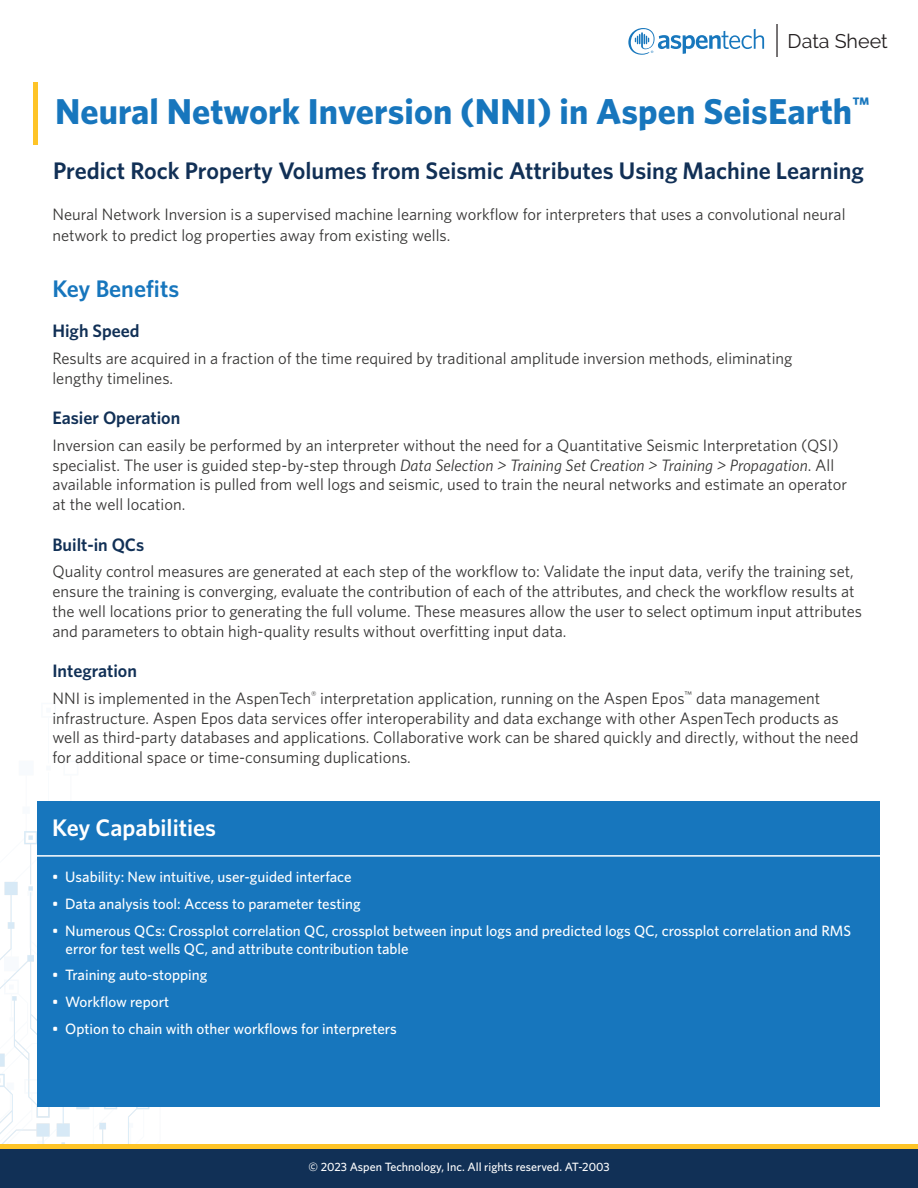
<style>
.page{position:relative;width:918px;height:1188px;background:#fff}
.page>*{position:absolute;margin:0;border:0;box-sizing:border-box;transform-origin:0 0}
.t1{font:700 36px "Whitney";letter-spacing:.005em;color:#1776bd}
.body{font:600 24px "Whitney";color:#113056}
.body-2{font:600 24px "Whitney";color:#fff}
.Header_Blue{font:600 24px "Whitney";color:#1776bd}
.body-3{font:19.65px "Raleway";color:#231f20}
.t2{font:600 18px "Whitney";color:#113056}
.BodyCopy_2{font:16.5px/19.8px "Whitney";color:#363534}
.body-4{font:500 15px/18px "Whitney";color:#fff}
.copyright{font:500 12px "Whitney";color:#fff}
.s1{font-style:italic}
</style>
<div class="page">
<img style="left:0;top:801px;width:283px;height:344px">
<hr style="left:34px;top:82px;width:4px;height:63px;background:#fec427">
<svg style="left:628px;top:28px;width:136px;height:27px"></svg>
<hr style="left:776px;top:24px;width:2px;height:33px;background:#231f20">
<div style="left:38px;top:801px;width:842px;height:306px;background:#1776bd"></div>
<hr style="left:34px;top:855px;width:852px;height:2px;background:#fff">
<div style="left:0;top:1149px;width:918px;height:39px;background:#113056"></div>
<hr style="left:0;top:1145px;width:918px;height:4px;background:#fec427">
<p class="body-3" style="left:788px;top:30px;width:102px">Data Sheet</p>
<p class="t1" style="left:55px;top:89px;width:816px">Neural Network Inversion (NNI) in Aspen SeisEarth<sup>™</sup></p>
<p class="body" style="left:53px;top:156px;width:812px">Predict Rock Property Volumes from Seismic Attributes Using Machine Learning</p>
<p class="BodyCopy_2" style="left:52px;top:203px;width:795px;line-height:21.6px">Neural Network Inversion is a supervised machine learning workflow for interpreters that uses a convolutional neural network to predict log properties away from existing wells.</p>
<p class="Header_Blue" style="left:52px;top:274px;width:128px">Key Benefits</p>
<h3 class="t2" style="left:52px;top:320px;width:89px">High Speed</h3>
<p class="BodyCopy_2" style="left:52px;top:348px;width:742px">Results are acquired in a fraction of the time required by traditional amplitude inversion methods, eliminating lengthy timelines.</p>
<h3 class="t2" style="left:52px;top:407px;width:129px">Easier Operation</h3>
<p class="BodyCopy_2" style="left:52px;top:435px;width:796px">Inversion can easily be performed by an interpreter without the need for a Quantitative Seismic Interpretation (QSI) specialist. The user is guided step-by-step through <span class="s1">Data Selection &gt; Training Set Creation &gt; Training &gt; Propagation</span>. All available information is pulled from well logs and seismic, used to train the neural networks and estimate an operator at the well location.</p>
<h3 class="t2" style="left:52px;top:534px;width:93px">Built-in QCs</h3>
<p class="BodyCopy_2" style="left:52px;top:561px;width:811px">Quality control measures are generated at each step of the workflow to: Validate the input data, verify the training set, ensure the training is converging, evaluate the contribution of each of the attributes, and check the workflow results at the well locations prior to generating the full volume. These measures allow the user to select optimum input attributes and parameters to obtain high-quality results without overfitting input data.</p>
<h3 class="t2" style="left:52px;top:660px;width:86px">Integration</h3>
<p class="BodyCopy_2" style="left:52px;top:688px;width:808px">NNI is implemented in the AspenTech<sup>®</sup> interpretation application, running on the Aspen Epos<sup>™</sup> data management infrastructure. Aspen Epos data services offer interoperability and data exchange with other AspenTech products as well as third-party databases and applications. Collaborative work can be shared quickly and directly, without the need for additional space or time-consuming duplications.</p>
<p class="body-2" style="left:52px;top:813px;width:165px">Key Capabilities</p>
<p class="body-4" style="left:52px;top:868px;width:301px">• Usability: New intuitive, user-guided interface</p>
<p class="body-4" style="left:52px;top:894px;width:310px">• Data analysis tool: Access to parameter testing</p>
<p class="body-4" style="left:66px;top:921px;width:787px;text-indent:-13px">• Numerous QCs: Crossplot correlation QC, crossplot between input logs and predicted logs QC, crossplot correlation and RMS error for test wells QC, and attribute contribution table</p>
<p class="body-4" style="left:52px;top:966px;width:157px">• Training auto-stopping</p>
<p class="body-4" style="left:52px;top:992px;width:118px">• Workflow report</p>
<p class="body-4" style="left:52px;top:1019px;width:346px">• Option to chain with other workflows for interpreters</p>
<p class="copyright" style="left:309px;top:1160px;width:303px">© 2023 Aspen Technology, Inc. All rights reserved. AT-2003</p>
</div>
